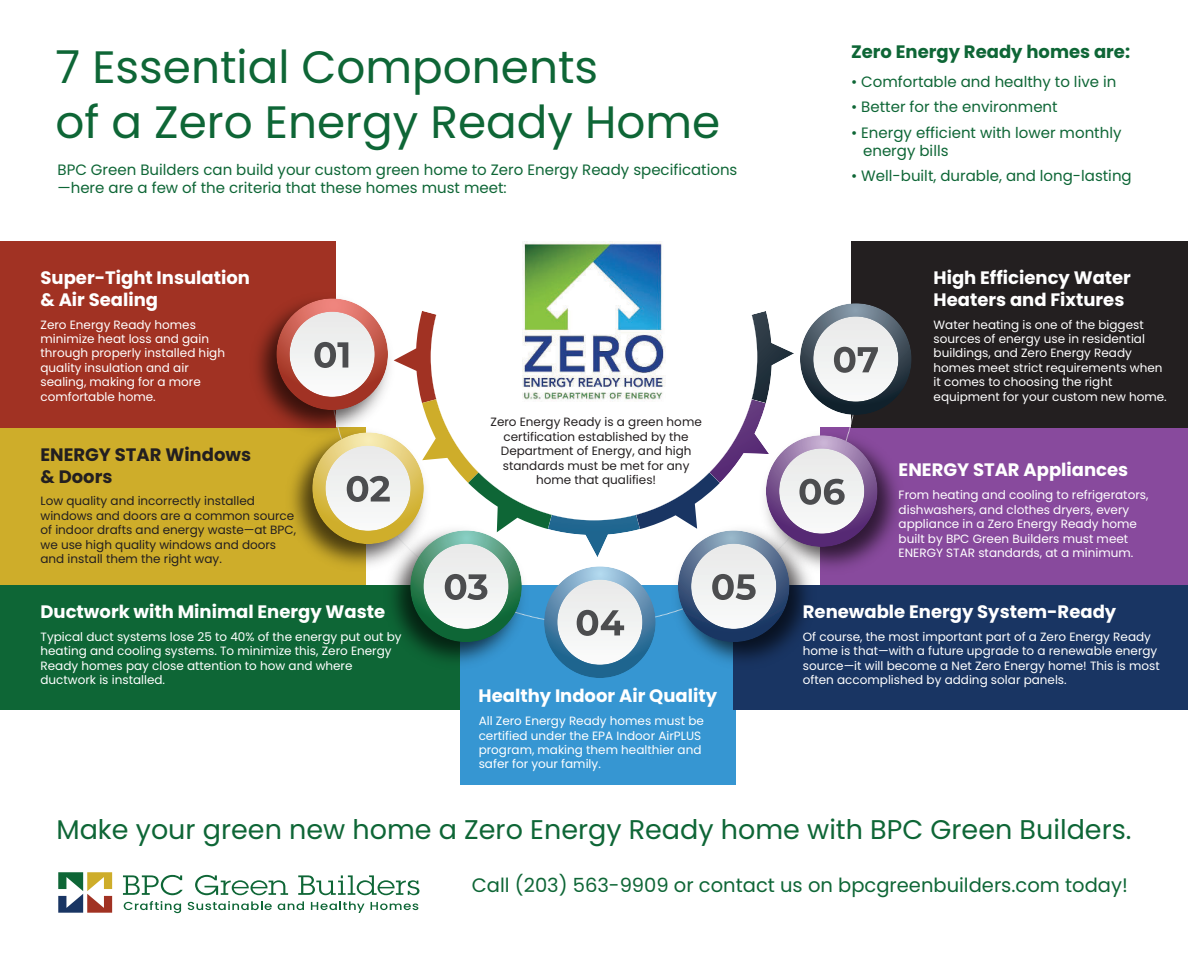
<style>
.page{position:relative;width:1188px;height:957px;background:#fff}
.page>*{position:absolute;margin:0;border:0;box-sizing:border-box;transform-origin:0 0}
.t1{font:45.3px/54.4px "Poppins";color:#0e6636}
.t2{font:27px "Poppins";color:#0e6636}
.t3{font:19.5px "Poppins";color:#0e6636}
.t4{font:700 18px/21.6px "Poppins";color:#fff}
.t5{font:700 18px "Poppins";color:#0e6636}
.t6{font:700 18px/21.6px "Poppins";color:#231f20}
.t7{font:15px/18px "Poppins";color:#0e6636}
.t8{font:12px/14.4px "Poppins";color:#fff}
.t9{font:12px/14.4px "Poppins";color:#231f20;text-align:center}
</style>
<div class="page">
<div style="left:0;top:585px;width:463px;height:124px;background:#0e6636"></div>
<div style="left:460px;top:585px;width:276px;height:199px;background:#3696d2"></div>
<div style="left:0;top:427px;width:366px;height:157px;background:#cead2a"></div>
<div style="left:734px;top:585px;width:454px;height:124px;background:#193563"></div>
<div style="left:821px;top:427px;width:367px;height:157px;background:#884a9d"></div>
<div style="left:851px;top:241px;width:337px;height:186px;background:#231f20"></div>
<div style="left:0;top:241px;width:335px;height:186px;background:#a13223"></div>
<div style="left:544px;top:566px;width:112px;height:111px;background:#1e658f;border-radius:56px"></div>
<svg style="left:800px;top:303px;width:112px;height:112px"></svg>
<img style="left:243px;top:286px;width:93px;height:142px">
<svg style="left:276px;top:298px;width:112px;height:112px"></svg>
<svg style="left:290px;top:311px;width:608px;height:353px"></svg>
<img style="left:523px;top:241px;width:142px;height:160px">
<svg style="left:58px;top:872px;width:54px;height:40px"></svg>
<svg style="left:124px;top:901px;width:57px;height:11px"></svg>
<svg style="left:188px;top:901px;width:84px;height:8px"></svg>
<svg style="left:278px;top:901px;width:26px;height:8px"></svg>
<svg style="left:311px;top:901px;width:53px;height:11px"></svg>
<svg style="left:371px;top:901px;width:47px;height:8px"></svg>
<svg style="left:123px;top:874px;width:60px;height:20px"></svg>
<svg style="left:195px;top:874px;width:93px;height:20px"></svg>
<svg style="left:298px;top:875px;width:121px;height:19px"></svg>
<h1 class="t1" style="left:56px;top:41px;width:666px">7 Essential Components<br>of a Zero Energy Ready Home</h1>
<p class="t7" style="left:57px;top:161px;width:682px">BPC Green Builders can build your custom green home to Zero Energy Ready specifications —here are a few of the criteria that these homes must meet:</p>
<h3 class="t4" style="left:41px;top:268px;width:211px">Super-Tight Insulation &amp; Air Sealing</h3>
<p class="t8" style="left:41px;top:317px;width:186px">Zero Energy Ready homes minimize heat loss and gain through properly installed high quality insulation and air sealing, making for a more comfortable home.</p>
<h3 class="t6" style="left:41px;top:445px;width:212px">ENERGY STAR Windows &amp; Doors</h3>
<p class="t9" style="left:41px;top:494px;width:257px;text-align:left">Low quality and incorrectly installed windows and doors are a common source of indoor drafts and energy waste—at BPC, we use high quality windows and doors and install them the right way.</p>
<h3 class="t4" style="left:41px;top:601px;width:346px">Ductwork with Minimal Energy Waste</h3>
<p class="t8" style="left:41px;top:629px;width:363px">Typical duct systems lose 25 to 40% of the energy put out by heating and cooling systems. To minimize this, Zero Energy Ready homes pay close attention to how and where ductwork is installed.</p>
<p class="t9" style="left:491px;top:415px;width:213px">Zero Energy Ready is a green home certification established by the<br>Department of Energy, and high standards must be met for any home that qualifies!</p>
<h3 class="t4" style="left:479px;top:685px;width:240px">Healthy Indoor Air Quality</h3>
<p class="t8" style="left:479px;top:713px;width:227px">All Zero Energy Ready homes must be certified under the EPA Indoor AirPLUS program, making them healthier and safer for your family.</p>
<h3 class="t5" style="left:851px;top:44px;width:281px">Zero Energy Ready homes are:</h3>
<p class="t7" style="left:851px;top:72px;width:267px">• Comfortable and healthy to live in</p>
<p class="t7" style="left:851px;top:98px;width:208px">• Better for the environment</p>
<p class="t7" style="left:863px;top:123px;width:260px;text-indent:-12px">• Energy efficient with lower monthly energy bills</p>
<p class="t7" style="left:851px;top:167px;width:282px">• Well-built, durable, and long-lasting</p>
<h3 class="t4" style="left:934px;top:268px;width:199px">High Efficiency Water<br>Heaters and Fixtures</h3>
<p class="t8" style="left:934px;top:317px;width:235px">Water heating is one of the biggest sources of energy use in residential buildings, and Zero Energy Ready homes meet strict requirements when it comes to choosing the right equipment for your custom new home.</p>
<h3 class="t4" style="left:899px;top:460px;width:231px">ENERGY STAR Appliances</h3>
<p class="t8" style="left:899px;top:488px;width:251px">From heating and cooling to refrigerators, dishwashers, and clothes dryers, every appliance in a Zero Energy Ready home built by BPC Green Builders must meet ENERGY STAR standards, at a minimum.</p>
<h3 class="t4" style="left:803px;top:601px;width:315px">Renewable Energy System-Ready</h3>
<p class="t8" style="left:803px;top:629px;width:358px">Of course, the most important part of a Zero Energy Ready home is that—with a future upgrade to a renewable energy source—it will become a Net Zero Energy home! This is most often accomplished by adding solar panels.</p>
<h2 class="t2" style="left:56px;top:813px;width:1077px">Make your green new home a Zero Energy Ready home with BPC Green Builders.</h2>
<h3 class="t3" style="left:472px;top:873px;width:657px">Call (203) 563-9909 or contact us on bpcgreenbuilders.com today!</h3>
</div>
